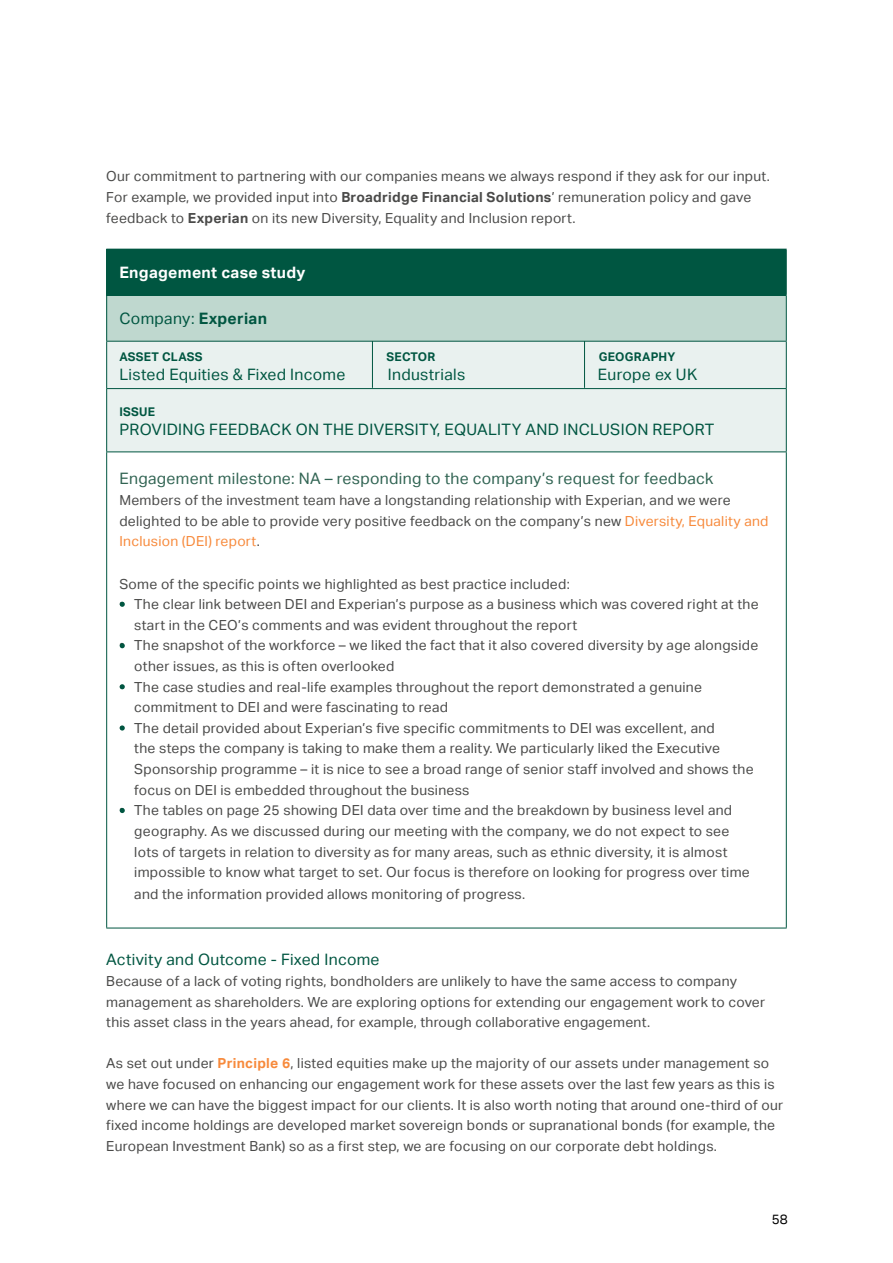
<style>
.page{position:relative;width:893px;height:1263px;background:#fff}
.page>*{position:absolute;margin:0;border:0;box-sizing:border-box;transform-origin:0 0}
.t1{font:15.75px "Aktiv Grotesk";letter-spacing:.02em;color:#005641}
.t2{font:15.75px "Aktiv Grotesk";letter-spacing:.02em;color:#316453}
.t3{font:700 15.75px "Aktiv Grotesk";letter-spacing:.02em;color:#fff}
.t4{font:13.8px/20.5px "Aktiv Grotesk";letter-spacing:.02em;color:#4a4a49}
.t5{font:13.5px "Aktiv Grotesk";color:#000}
.t6{font:700 12px "Aktiv Grotesk";letter-spacing:.02em;color:#005641}
.s1{font-weight:700}
.s2{color:#f78a3c}
.s3{font-weight:700;color:#f78a3c}
</style>
<div class="page">
<div style="left:107px;top:341px;width:679px;height:111px;background:#e9f1ef"></div>
<div style="left:107px;top:277px;width:679px;height:64px;background:#bfd8cf"></div>
<div style="left:107px;top:249px;width:679px;height:46px;background:#005641"></div>
<hr style="left:106px;top:249px;width:1px;height:46px;background:#005641">
<hr style="left:786px;top:249px;width:1px;height:46px;background:#005641">
<hr style="left:106px;top:296px;width:1px;height:45px;background:#005641">
<hr style="left:786px;top:296px;width:1px;height:45px;background:#005641">
<hr style="left:106px;top:342px;width:1px;height:46px;background:#005641">
<hr style="left:786px;top:342px;width:1px;height:46px;background:#005641">
<hr style="left:106px;top:452px;width:1px;height:476px;background:#005641">
<hr style="left:786px;top:452px;width:1px;height:476px;background:#005641">
<hr style="left:106px;top:928px;width:681px;height:1px;background:#005641">
<hr style="left:106px;top:295px;width:681px;height:1px;background:#005641">
<hr style="left:106px;top:341px;width:681px;height:1px;background:#005641">
<hr style="left:106px;top:388px;width:681px;height:1px;background:#005641">
<hr style="left:106px;top:389px;width:1px;height:62px;background:#005641">
<hr style="left:786px;top:389px;width:1px;height:62px;background:#005641">
<hr style="left:106px;top:451px;width:681px;height:1px;background:#005641">
<hr style="left:372px;top:341px;width:1px;height:47px;background:#005641">
<hr style="left:584px;top:341px;width:1px;height:47px;background:#005641">
<svg style="left:120px;top:602px;width:5px;height:5px"></svg>
<svg style="left:120px;top:643px;width:5px;height:5px"></svg>
<svg style="left:120px;top:684px;width:5px;height:5px"></svg>
<svg style="left:120px;top:725px;width:5px;height:5px"></svg>
<svg style="left:120px;top:808px;width:5px;height:5px"></svg>
<p class="t4" style="left:106px;top:166px;width:665px">Our commitment to partnering with our companies means we always respond if they ask for our input.<br>For example, we provided input into <span class="s1">Broadridge Financial Solutions</span>’ remuneration policy and gave feedback to <span class="s1">Experian</span> on its new Diversity, Equality and Inclusion report.</p>
<p class="t3" style="left:119px;top:263px;width:188px">Engagement case study</p>
<p class="t1" style="left:119px;top:309px;width:149px">Company: <span class="s1">Experian</span></p>
<p class="t6" style="left:119px;top:350px;width:85px">ASSET CLASS</p>
<p class="t6" style="left:387px;top:350px;width:50px">SECTOR</p>
<p class="t6" style="left:599px;top:350px;width:78px">GEOGRAPHY</p>
<p class="t1" style="left:119px;top:365px;width:227px">Listed Equities &amp; Fixed Income</p>
<p class="t1" style="left:388px;top:365px;width:79px">Industrials</p>
<p class="t1" style="left:598px;top:365px;width:101px">Europe ex UK</p>
<p class="t6" style="left:119px;top:405px;width:37px">ISSUE</p>
<p class="t1" style="left:119px;top:421px;width:596px">PROVIDING FEEDBACK ON THE DIVERSITY, EQUALITY AND INCLUSION REPORT</p>
<p class="t2" style="left:119px;top:470px;width:596px">Engagement milestone: NA – responding to the company’s request for feedback</p>
<p class="t4" style="left:119px;top:490px;width:651px">Members of the investment team have a longstanding relationship with Experian, and we were delighted to be able to provide very positive feedback on the company’s new <span class="s2">Diversity, Equality and<br>Inclusion (DEI) report</span>.</p>
<p class="t4" style="left:119px;top:573px;width:452px">Some of the specific points we highlighted as best practice included:</p>
<p class="t4" style="left:134px;top:594px;width:626px;text-indent:-15px">• The clear link between DEI and Experian’s purpose as a business which was covered right at the start in the CEO’s comments and was evident throughout the report</p>
<p class="t4" style="left:134px;top:635px;width:625px;text-indent:-15px">• The snapshot of the workforce – we liked the fact that it also covered diversity by age alongside other issues, as this is often overlooked</p>
<p class="t4" style="left:134px;top:676px;width:569px;text-indent:-15px">• The case studies and real-life examples throughout the report demonstrated a genuine commitment to DEI and were fascinating to read</p>
<p class="t4" style="left:134px;top:718px;width:621px;text-indent:-15px">• The detail provided about Experian’s five specific commitments to DEI was excellent, and<br>the steps the company is taking to make them a reality. We particularly liked the Executive Sponsorship programme – it is nice to see a broad range of senior staff involved and shows the focus on DEI is embedded throughout the business</p>
<p class="t4" style="left:134px;top:800px;width:617px;text-indent:-15px">• The tables on page 25 showing DEI data over time and the breakdown by business level and geography. As we discussed during our meeting with the company, we do not expect to see lots of targets in relation to diversity as for many areas, such as ethnic diversity, it is almost impossible to know what target to set. Our focus is therefore on looking for progress over time and the information provided allows monitoring of progress.</p>
<p class="t1" style="left:106px;top:951px;width:275px">Activity and Outcome - Fixed Income</p>
<p class="t4" style="left:106px;top:971px;width:660px">Because of a lack of voting rights, bondholders are unlikely to have the same access to company management as shareholders. We are exploring options for extending our engagement work to cover this asset class in the years ahead, for example, through collaborative engagement.</p>
<p class="t4" style="left:106px;top:1053px;width:678px">As set out under <span class="s3">Principle 6</span>, listed equities make up the majority of our assets under management so we have focused on enhancing our engagement work for these assets over the last few years as this is where we can have the biggest impact for our clients. It is also worth noting that around one-third of our fixed income holdings are developed market sovereign bonds or supranational bonds (for example, the European Investment Bank) so as a first step, we are focusing on our corporate debt holdings.</p>
<p class="t5" style="left:772px;top:1211px;width:17px">58</p>
</div>
